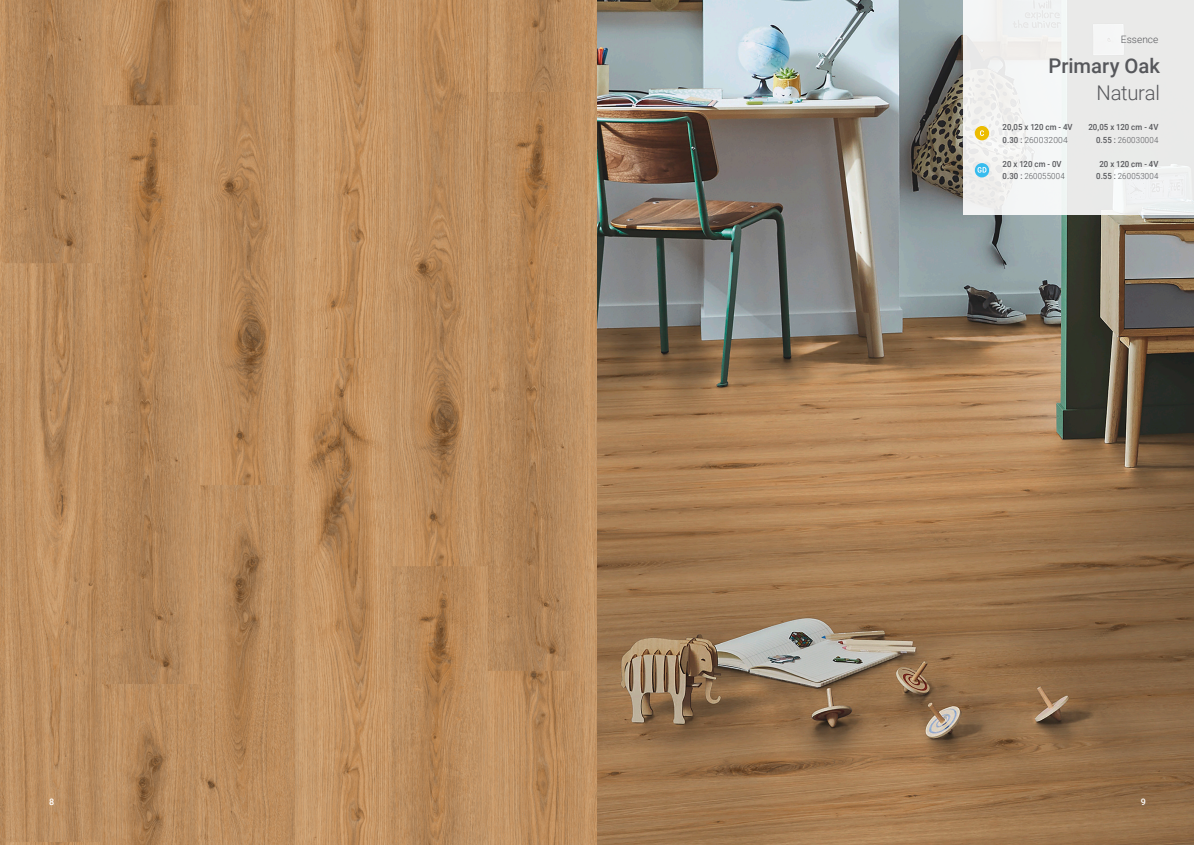
<style>
.page{position:relative;width:1194px;height:845px;background:#fff}
.page>*{position:absolute;margin:0;border:0;box-sizing:border-box;transform-origin:0 0}
.t1{font:500 20.2px/27px "Roboto";letter-spacing:-.005em;color:#56575b;text-align:right}
.t2{font:300 10.1px "Roboto";letter-spacing:.005em;color:#56575b}
.t3{font:500 9px "Roboto";color:#fff}
.t4{font:500 8.4px "Roboto";letter-spacing:.005em;color:#56575b;scale:.93 1}
.t5{font:300 8.4px "Roboto";letter-spacing:.025em;color:#56575b;scale:.93 1}
.t6{font:300 8.4px "Roboto";letter-spacing:.025em;color:#56575b}
.s1{font-weight:300}
.s2{font-weight:500}
</style>
<div class="page">
<img style="left:0;top:0;width:1193px;height:845px">
<div style="left:963px;top:0;width:230px;height:214px;background:linear-gradient(to right,#f2f2f1,#eaebea)"></div>
<svg style="left:974px;top:163px;width:15px;height:14px"></svg>
<svg style="left:977px;top:167px;width:9px;height:6px"></svg>
<div style="left:974px;top:126px;width:15px;height:14px;background:#ecbc00;border-radius:50%"></div>
<svg style="left:980px;top:130px;width:3px;height:6px"></svg>
<p class="t2" style="left:1120px;top:32px;width:39px">Essence</p>
<p class="t1" style="left:1048px;top:52px;width:113px">Primary Oak<br><span class="s1">Natural</span></p>
<p class="t4" style="left:1002px;top:121px;width:77px">20,05 x 120 cm - 4V</p>
<p class="t6" style="left:1002px;top:134px;width:67px"><span class="s2">0.30 :</span> 260032004</p>
<p class="t4" style="left:1002px;top:158px;width:65px">20 x 120 cm - 0V</p>
<p class="t5" style="left:1002px;top:170px;width:68px"><span class="s2">0.30 :</span> 260055004</p>
<p class="t4" style="left:1088px;top:121px;width:77px">20,05 x 120 cm - 4V</p>
<p class="t5" style="left:1096px;top:134px;width:68px"><span class="s2">0.55 :</span> 260030004</p>
<p class="t4" style="left:1099px;top:158px;width:65px">20 x 120 cm - 4V</p>
<p class="t5" style="left:1096px;top:170px;width:68px"><span class="s2">0.55 :</span> 260053004</p>
<p class="t3" style="left:49px;top:795px;width:7px">8</p>
<p class="t3" style="left:1140px;top:795px;width:7px">9</p>
</div>
